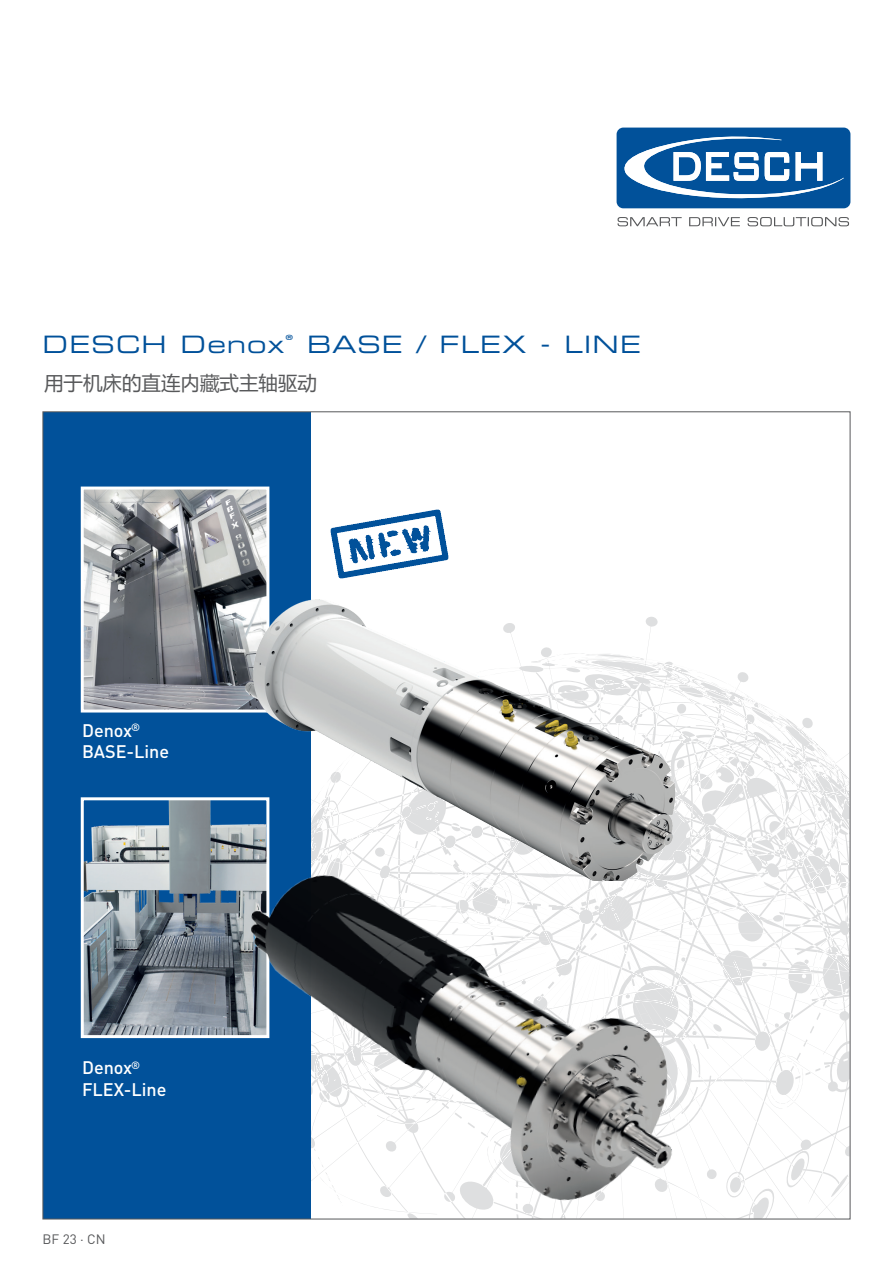
<style>
.page{position:relative;width:893px;height:1263px;background:#fff}
.page>*{position:absolute;margin:0;border:0;box-sizing:border-box;transform-origin:0 0}
.t1{font:24px "Eurostile LT Pro Ex 2";letter-spacing:.05em;color:#01519a}
.t2{font:19.5px "Microsoft Ya Hei UI";color:#57585a}
.t3{font:500 18px/21.6px "DINOT";color:#fff}
.t4{font:13.5px "DINOT";color:#57585a}
</style>
<div class="page">
<div style="left:617px;top:128px;width:233px;height:80px;background:#01519a;border-radius:7px"></div>
<svg style="left:618px;top:217px;width:231px;height:9px"></svg>
<svg style="left:624px;top:136px;width:220px;height:63px"></svg>
<svg style="left:685px;top:670px;width:163px;height:547px"></svg>
<div style="left:43px;top:412px;width:268px;height:807px;background:#01519a"></div>
<img style="left:85px;top:801px;width:152px;height:233px">
<div style="left:81px;top:797px;width:188px;height:241px;border:3px solid #fff"></div>
<img style="left:208px;top:851px;width:505px;height:369px">
<img style="left:85px;top:490px;width:180px;height:218px">
<div style="left:81px;top:486px;width:188px;height:226px;border:3px solid #fff"></div>
<img style="left:237px;top:590px;width:448px;height:291px">
<img style="left:330px;top:509px;width:119px;height:70px">
<h1 class="t1" style="left:43px;top:328px;width:600px">DESCH Denox<sup>®</sup> BASE / FLEX - LINE</h1>
<p class="t2" style="left:44px;top:370px;width:275px">用于机床的直连内藏式主轴驱动</p>
<p class="t3" style="left:82px;top:718px;width:89px">Denox<sup>®<br></sup>BASE-Line</p>
<p class="t3" style="left:82px;top:1056px;width:86px">Denox<sup>®<br></sup>FLEX-Line</p>
<p class="t4" style="left:43px;top:1228px;width:65px">BF 23 · CN</p>
</div>
